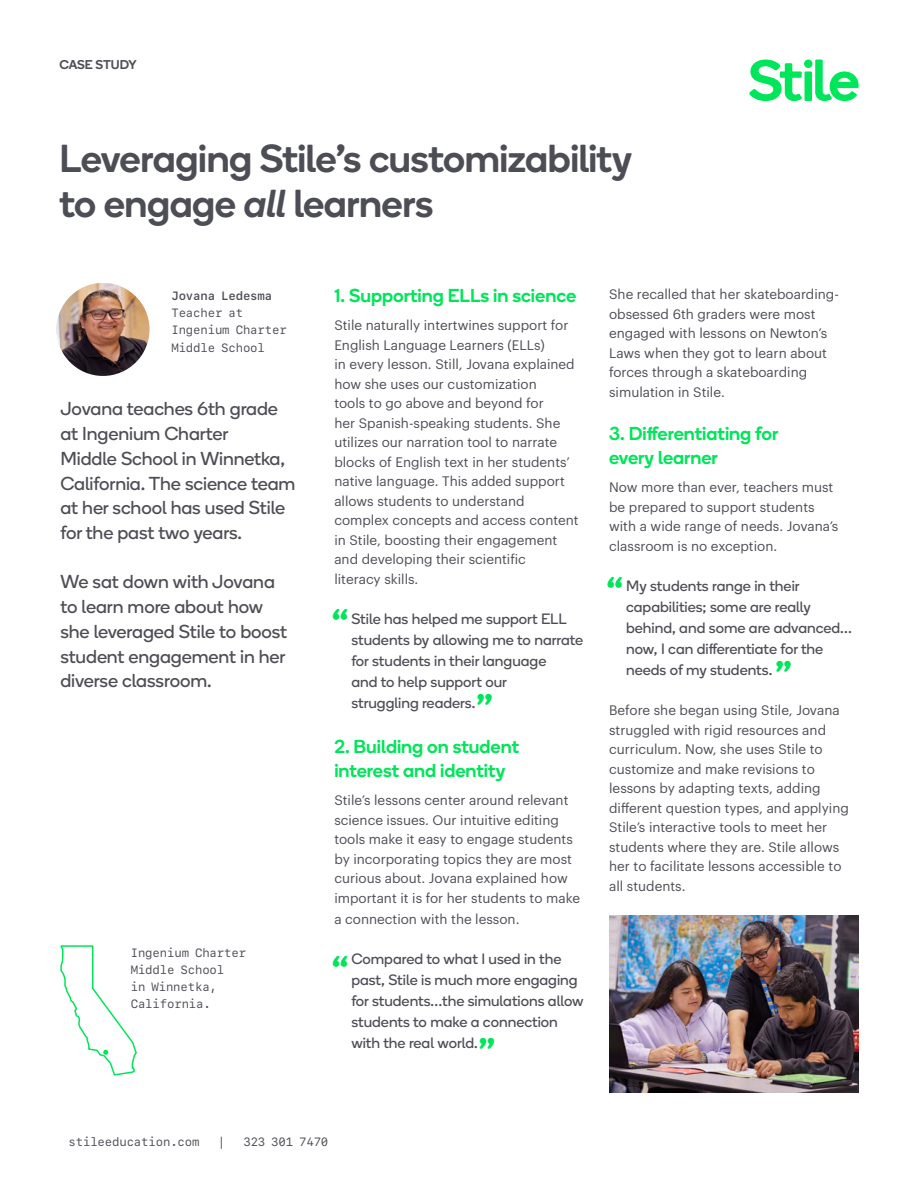
<style>
.page{position:relative;width:918px;height:1188px;background:#fff}
.page>*{position:absolute;margin:0;border:0;box-sizing:border-box;transform-origin:0 0}
.Intro_Copy_-_14_18pt{font:40.95px "Boing";color:#00e55a}
.Heading_04_-_26_30pt{font:500 39px/45px "Boing";letter-spacing:-.01em;color:#4d4d56}
.Intro_Copy_-_14_18pt-2{font:18.75px/24.8px "Boing";letter-spacing:-.005em;color:#4d4d56}
.Subheading_01_-_12_1{font:500 18.75px/24px "Boing";color:#00e55a}
.Intro_Copy_-_14_18pt-3{font:15px/21px "Boing";color:#4d4d56}
.Body_Regular_-_9_13p{font:13.5px/19.5px "Graphik";color:#4d4d56}
.Body_Regular_-_9_13p-2{font:500 12.75px "Boing";letter-spacing:-.015em;color:#4d4d56}
.Body_Regular_-_9_13p-3{font:12px/17.2px "SF Mono";letter-spacing:-.01em;color:#4d4d56}
.s1{font-style:italic}
.s2{font-weight:600}
</style>
<div class="page">
<img style="left:57px;top:283px;width:92px;height:93px;border-radius:46px">
<img style="left:609px;top:916px;width:249px;height:177px">
<svg style="left:60px;top:945px;width:77px;height:131px"></svg>
<svg style="left:749px;top:60px;width:110px;height:41px"></svg>
<div style="left:804px;top:60px;width:8px;height:8px;background:#00e65a;border-radius:50%"></div>
<p class="Body_Regular_-_9_13p-2" style="left:60px;top:56px;width:79px">CASE STUDY</p>
<p class="Heading_04_-_26_30pt" style="left:60px;top:135px;width:574px">Leveraging Stile’s customizability to engage <span class="s1">all</span> learners</p>
<p class="Body_Regular_-_9_13p-3" style="left:171px;top:287px;width:117px"><span class="s2">Jovana Ledesma<br></span>Teacher at<br>Ingenium Charter<br>Middle School</p>
<p class="Intro_Copy_-_14_18pt-2" style="left:60px;top:396px;width:237px">Jovana teaches 6th grade at Ingenium Charter<br>Middle School in Winnetka,<br>California. The science team at her school has used Stile for the past two years.</p>
<p class="Intro_Copy_-_14_18pt-2" style="left:60px;top:569px;width:228px">We sat down with Jovana to learn more about how she leveraged Stile to boost student engagement in her diverse classroom.</p>
<p class="Body_Regular_-_9_13p-3" style="left:131px;top:944px;width:117px">Ingenium Charter<br>Middle School<br>in Winnetka,<br>California.</p>
<p class="Subheading_01_-_12_1" style="left:334px;top:284px;width:243px">1. Supporting ELLs in science</p>
<p class="Body_Regular_-_9_13p" style="left:334px;top:315px;width:246px">Stile naturally intertwines support for English Language Learners (ELLs)<br>in every lesson. Still, Jovana explained how she uses our customization<br>tools to go above and beyond for<br>her Spanish-speaking students. She utilizes our narration tool to narrate blocks of English text in her students’ native language. This added support allows students to understand complex concepts and access content in Stile, boosting their engagement and developing their scientific<br>literacy skills.</p>
<p class="Intro_Copy_-_14_18pt-3" style="left:351px;top:608px;width:233px">Stile has helped me support ELL students by allowing me to narrate for students in their language<br>and to help support our<br>struggling readers.</p>
<p class="Subheading_01_-_12_1" style="left:334px;top:735px;width:186px">2. Building on student interest and identity</p>
<p class="Body_Regular_-_9_13p" style="left:334px;top:790px;width:247px">Stile’s lessons center around relevant science issues. Our intuitive editing tools make it easy to engage students by incorporating topics they are most curious about. Jovana explained how important it is for her students to make</p>
<p class="Body_Regular_-_9_13p" style="left:334px;top:908px;width:187px">a connection with the lesson.</p>
<p class="Intro_Copy_-_14_18pt-3" style="left:351px;top:948px;width:234px">Compared to what I used in the past, Stile is much more engaging for students…the simulations allow students to make a connection with the real world.</p>
<p class="Intro_Copy_-_14_18pt" style="left:331px;top:598px;width:19px">“</p>
<p class="Intro_Copy_-_14_18pt" style="left:475px;top:682px;width:19px">”</p>
<p class="Intro_Copy_-_14_18pt" style="left:331px;top:944px;width:19px">“</p>
<p class="Intro_Copy_-_14_18pt" style="left:478px;top:1026px;width:19px">”</p>
<p class="Body_Regular_-_9_13p" style="left:609px;top:284px;width:231px">She recalled that her skateboarding&shy;obsessed 6th graders were most engaged with lessons on Newton’s<br>Laws when they got to learn about forces through a skateboarding simulation in Stile.</p>
<p class="Subheading_01_-_12_1" style="left:609px;top:421px;width:171px">3. Differentiating for every learner</p>
<p class="Body_Regular_-_9_13p" style="left:609px;top:476px;width:231px">Now more than ever, teachers must be prepared to support students with a wide range of needs. Jovana’s classroom is no exception.</p>
<p class="Intro_Copy_-_14_18pt-3" style="left:626px;top:575px;width:227px">My students range in their capabilities; some are really behind, and some are advanced… now, I can differentiate for the needs of my students.</p>
<p class="Body_Regular_-_9_13p" style="left:609px;top:700px;width:241px">Before she began using Stile, Jovana struggled with rigid resources and curriculum. Now, she uses Stile to customize and make revisions to lessons by adapting texts, adding different question types, and applying Stile’s interactive tools to meet her students where they are. Stile allows her to facilitate lessons accessible to all students.</p>
<p class="Intro_Copy_-_14_18pt" style="left:606px;top:565px;width:19px">“</p>
<p class="Intro_Copy_-_14_18pt" style="left:775px;top:650px;width:19px">”</p>
<p class="Body_Regular_-_9_13p-3" style="left:69px;top:1133px;width:133px">stileeducation.com</p>
<p class="Body_Regular_-_9_13p-3" style="left:218px;top:1133px;width:9px">|</p>
<p class="Body_Regular_-_9_13p-3" style="left:243px;top:1133px;width:86px">323 301 7470</p>
</div>
